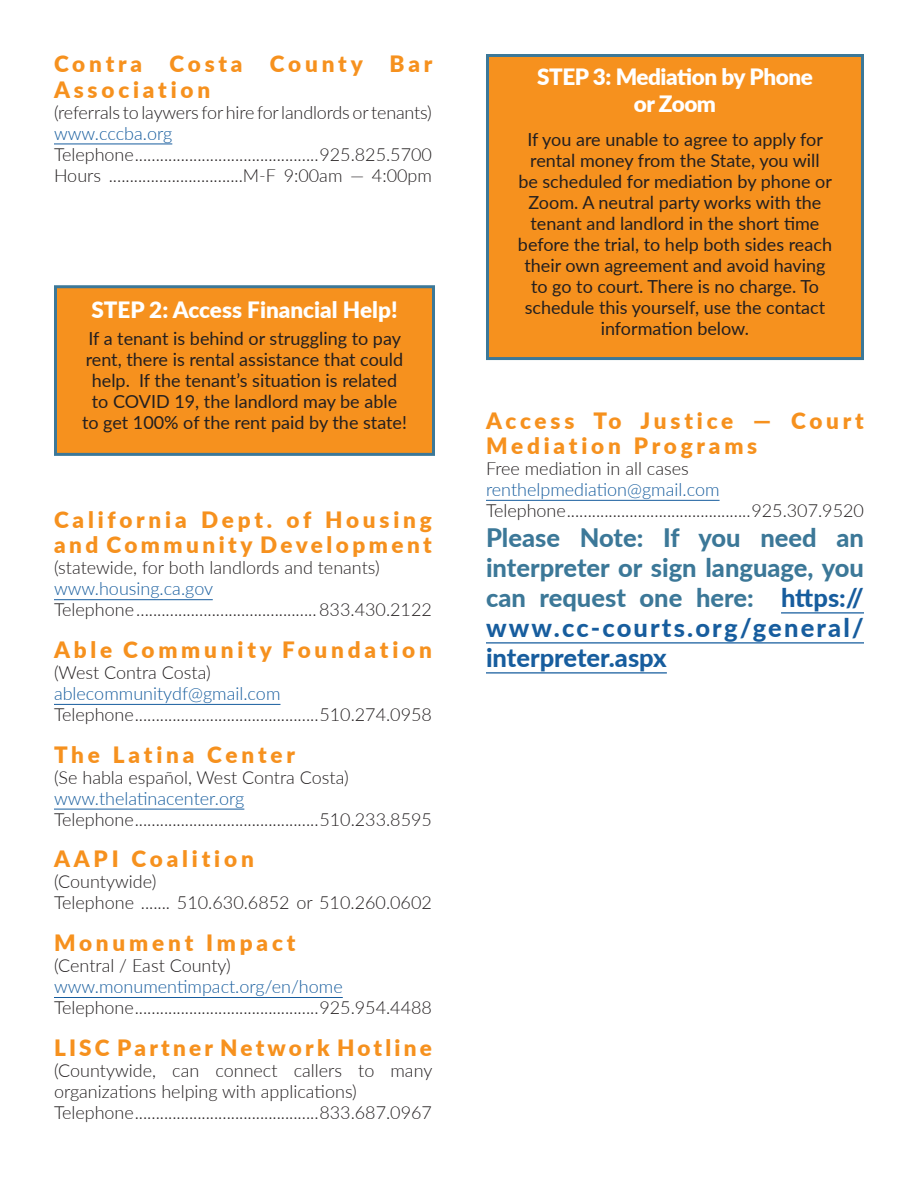
<style>
.page{position:relative;width:918px;height:1188px;background:#fff}
.page>*{position:absolute;margin:0;border:0;box-sizing:border-box;transform-origin:0 0}
.Body_Text_no_indent{font:800 25.5px/30px "Lato";color:#3c7898;text-align:justify}
.Body_Text_no_indent-2{font:900 22.5px/25.5px "Lato";letter-spacing:.17em;color:#f6911e}
.t1{font:900 22.5px/27px "Lato";letter-spacing:-.015em;color:#fff;text-align:center}
.Body_Text_no_indent-3{font:900 22.5px "Lato";letter-spacing:.145em;color:#f6911e}
.Body_Text_no_indent-4{font:300 18px/21px "Lato";color:#231f20}
.t2{font:18px/21px "Lato";color:#231f20;text-align:center}
.Body_Text_no_indent-5{font:300 18px "Lato";color:#175d9e}
.s1{color:#175d9e}
</style>
<div class="page">
<hr style="left:54px;top:144px;width:118px;height:1px;background:#175d9e">
<div style="left:488px;top:56px;width:374px;height:303px;background:#f6911e"></div>
<div style="left:486px;top:54px;width:378px;height:306px;border:3px solid #3c7898"></div>
<div style="left:56px;top:287px;width:378px;height:167px;background:#f6911e"></div>
<div style="left:54px;top:285px;width:381px;height:171px;border:3px solid #3c7898"></div>
<hr style="left:54px;top:599px;width:159px;height:1px;background:#175d9e">
<hr style="left:54px;top:704px;width:226px;height:1px;background:#175d9e">
<hr style="left:54px;top:809px;width:190px;height:1px;background:#175d9e">
<hr style="left:54px;top:997px;width:289px;height:1px;background:#175d9e">
<hr style="left:486px;top:500px;width:234px;height:1px;background:#175d9e">
<hr style="left:781px;top:612px;width:83px;height:2px;background:#175d9e">
<hr style="left:486px;top:642px;width:378px;height:2px;background:#175d9e">
<hr style="left:486px;top:672px;width:181px;height:2px;background:#175d9e">
<p class="Body_Text_no_indent-2" style="left:54px;top:50px;width:380px">Contra Costa County Bar<br>Association</p>
<p class="Body_Text_no_indent-4" style="left:54px;top:101px;width:379px">(referrals to laywers for hire for landlords or tenants)</p>
<p class="Body_Text_no_indent-5" style="left:54px;top:121px;width:120px">www.cccba.org</p>
<p class="Body_Text_no_indent-4" style="left:54px;top:143px;width:380px">Telephone ............................................ 925.825.5700</p>
<p class="Body_Text_no_indent-4" style="left:54px;top:164px;width:379px">Hours ................................M-F 9:00am — 4:00pm</p>
<p class="t1" style="left:91px;top:295px;width:308px">STEP 2: Access Financial Help!</p>
<p class="t2" style="left:82px;top:328px;width:326px">If a tenant is behind or struggling to pay rent, there is rental assistance that could help. If the tenant’s situation is related to COVID 19, the landlord may be able to get 100% of the rent paid by the state!</p>
<p class="Body_Text_no_indent-2" style="left:54px;top:506px;width:379px">California Dept. of Housing and Community Development</p>
<p class="Body_Text_no_indent-4" style="left:54px;top:557px;width:327px">(statewide, for both landlords and tenants)</p>
<p class="Body_Text_no_indent-5" style="left:54px;top:576px;width:161px">www.housing.ca.gov</p>
<p class="Body_Text_no_indent-4" style="left:54px;top:599px;width:379px">Telephone ........................................... 833.430.2122</p>
<p class="Body_Text_no_indent-2" style="left:54px;top:636px;width:379px">Able Community Foundation</p>
<p class="Body_Text_no_indent-4" style="left:54px;top:661px;width:158px">(West Contra Costa)</p>
<p class="Body_Text_no_indent-5" style="left:54px;top:681px;width:228px">ablecommunitydf@gmail.com</p>
<p class="Body_Text_no_indent-4" style="left:54px;top:703px;width:380px">Telephone ............................................ 510.274.0958</p>
<p class="Body_Text_no_indent-2" style="left:54px;top:741px;width:242px">The Latina Center</p>
<p class="Body_Text_no_indent-4" style="left:54px;top:766px;width:296px">(Se habla español, West Contra Costa)</p>
<p class="Body_Text_no_indent-5" style="left:54px;top:786px;width:192px">www.thelatinacenter.org</p>
<p class="Body_Text_no_indent-4" style="left:54px;top:808px;width:380px">Telephone ............................................ 510.233.8595</p>
<p class="Body_Text_no_indent-2" style="left:54px;top:846px;width:201px">AAPI Coalition</p>
<p class="Body_Text_no_indent-4" style="left:54px;top:871px;width:104px">(Countywide)</p>
<p class="Body_Text_no_indent-4" style="left:54px;top:892px;width:379px">Telephone ....... 510.630.6852 or 510.260.0602</p>
<p class="Body_Text_no_indent-2" style="left:54px;top:929px;width:243px">Monument Impact</p>
<p class="Body_Text_no_indent-4" style="left:54px;top:955px;width:178px">(Central / East County)</p>
<p class="Body_Text_no_indent-5" style="left:54px;top:974px;width:290px">www.monumentimpact.org/en/home</p>
<p class="Body_Text_no_indent-4" style="left:54px;top:997px;width:380px">Telephone ............................................ 925.954.4488</p>
<p class="Body_Text_no_indent-3" style="left:54px;top:1031px;width:380px">LISC Partner Network Hotline</p>
<p class="Body_Text_no_indent-4" style="left:54px;top:1059px;width:380px">(Countywide, can connect callers to many organizations helping with applications)</p>
<p class="Body_Text_no_indent-4" style="left:54px;top:1101px;width:380px">Telephone ............................................ 833.687.0967</p>
<p class="t1" style="left:537px;top:62px;width:277px">STEP 3: Mediation by Phone or Zoom</p>
<p class="t2" style="left:518px;top:129px;width:316px">If you are unable to agree to apply for rental money from the State, you will<br>be scheduled for mediation by phone or Zoom. A neutral party works with the tenant and landlord in the short time before the trial, to help both sides reach their own agreement and avoid having to go to court. There is no charge. To schedule this yourself, use the contact information below.</p>
<p class="Body_Text_no_indent-2" style="left:486px;top:407px;width:379px">Access To Justice — Court<br>Mediation Programs</p>
<p class="Body_Text_no_indent-4" style="left:486px;top:457px;width:204px">Free mediation in all cases</p>
<p class="Body_Text_no_indent-5" style="left:486px;top:477px;width:235px">renthelpmediation@gmail.com</p>
<p class="Body_Text_no_indent-4" style="left:486px;top:499px;width:380px">Telephone ............................................ 925.307.9520</p>
<p class="Body_Text_no_indent" style="left:486px;top:522px;width:380px">Please Note: If you need an interpreter or sign language, you can request one here: <span class="s1">https:// www.cc-courts.org/general/ interpreter.aspx</span></p>
</div>
